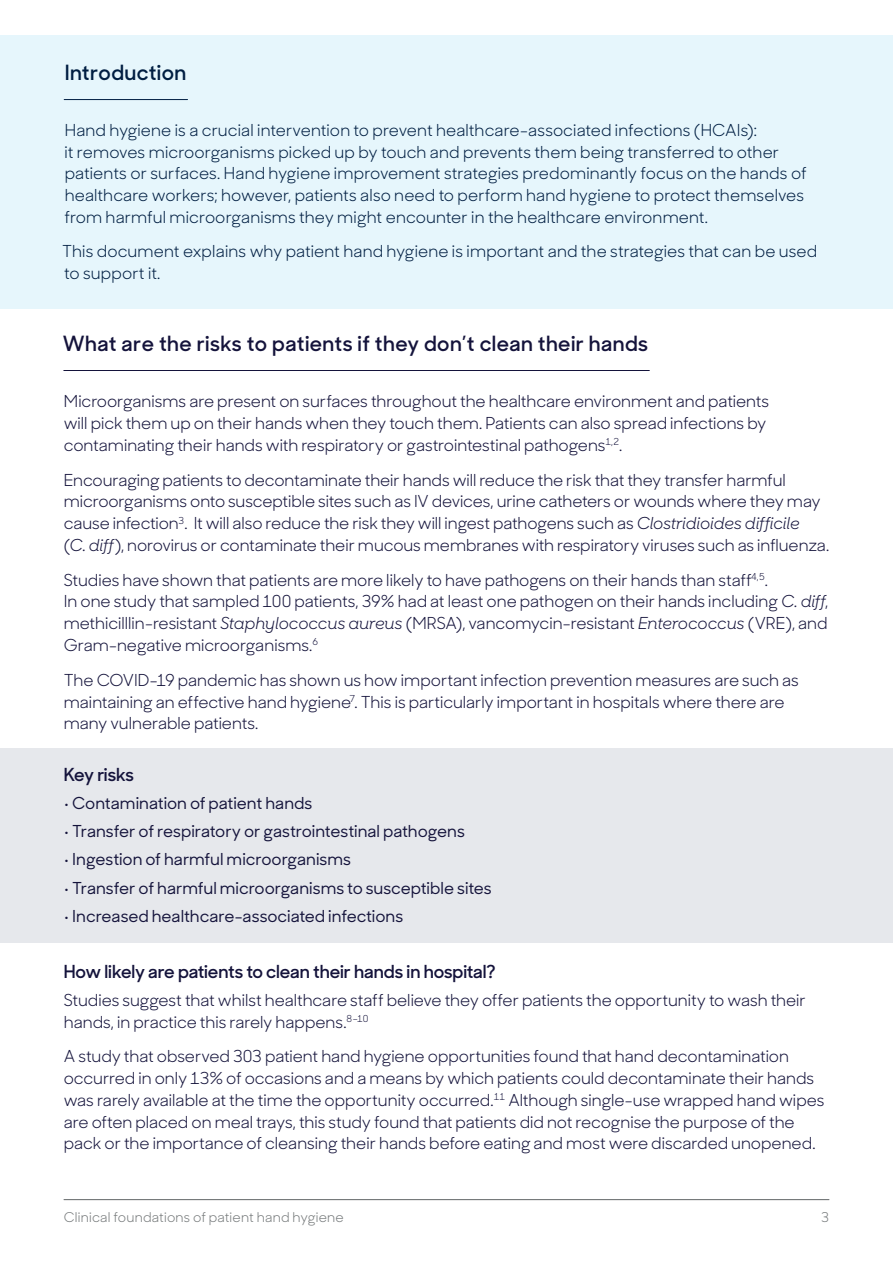
<style>
.page{position:relative;width:893px;height:1263px;background:#fff}
.page>*{position:absolute;margin:0;border:0;box-sizing:border-box;transform-origin:0 0}
.t1{font:600 21px "Sharp Sans Display No 1";letter-spacing:.02em;color:#14133b}
.t2{font:600 21px "Sharp Sans Display No 1";letter-spacing:.02em;color:#001e42}
.t3{font:600 18px "Sharp Sans Display No 1";letter-spacing:-.005em;color:#14133b}
.t4{font:16.5px/21.8px "Sharp Sans Display No 1";letter-spacing:-.005em;color:#14133b}
.t5{font:16.5px/21.8px "Sharp Sans Display No 1";letter-spacing:.005em;color:#001e42}
.t6{font:500 16.5px "Sharp Sans Display No 1";color:#14133b}
.t7{font:13.5px "Sharp Sans Display No 1";letter-spacing:.015em;color:#767a7b}
.s1{font-style:italic}
</style>
<div class="page">
<div style="left:0;top:748px;width:893px;height:194px;background:#e6e8ec"></div>
<div style="left:1px;top:35px;width:892px;height:274px;background:#e6f6fc"></div>
<hr style="left:64px;top:370px;width:585px;height:1px;background:#14133b">
<hr style="left:64px;top:1199px;width:765px;height:1px;background:#767a7b">
<hr style="left:64px;top:99px;width:124px;height:1px;background:#001e42">
<p class="t2" style="left:65px;top:56px;width:123px">Introduction</p>
<p class="t5" style="left:64px;top:118px;width:744px">Hand hygiene is a crucial intervention to prevent healthcare-associated infections (HCAIs):<br>it removes microorganisms picked up by touch and prevents them being transferred to other patients or surfaces. Hand hygiene improvement strategies predominantly focus on the hands of healthcare workers; however, patients also need to perform hand hygiene to protect themselves from harmful microorganisms they might encounter in the healthcare environment.</p>
<p class="t5" style="left:62px;top:239px;width:757px">This document explains why patient hand hygiene is important and the strategies that can be used to support it.</p>
<p class="t1" style="left:63px;top:327px;width:587px">What are the risks to patients if they don’t clean their hands</p>
<p class="t4" style="left:64px;top:389px;width:707px">Microorganisms are present on surfaces throughout the healthcare environment and patients will pick them up on their hands when they touch them. Patients can also spread infections by contaminating their hands with respiratory or gastrointestinal pathogens<sup>1,2</sup>.</p>
<p class="t4" style="left:64px;top:467px;width:767px">Encouraging patients to decontaminate their hands will reduce the risk that they transfer harmful microorganisms onto susceptible sites such as IV devices, urine catheters or wounds where they may cause infection<sup>3</sup>. It will also reduce the risk they will ingest pathogens such as <span class="s1">Clostridioides difficile<br></span>(<span class="s1">C. diff</span>), norovirus or contaminate their mucous membranes with respiratory viruses such as influenza.</p>
<p class="t4" style="left:64px;top:568px;width:766px">Studies have shown that patients are more likely to have pathogens on their hands than staff<sup>4,5</sup>.<br>In one study that sampled 100 patients, 39% had at least one pathogen on their hands including <span class="s1">C. diff</span>, methicilllin-resistant <span class="s1">Staphylococcus aureus</span> (MRSA), vancomycin-resistant <span class="s1">Enterococcus</span> (VRE), and Gram-negative microorganisms.<sup>6</sup></p>
<p class="t4" style="left:64px;top:668px;width:737px">The COVID-19 pandemic has shown us how important infection prevention measures are such as maintaining an effective hand hygiene<sup>7</sup>. This is particularly important in hospitals where there are many vulnerable patients.</p>
<p class="t3" style="left:64px;top:761px;width:72px">Key risks</p>
<p class="t6" style="left:64px;top:791px;width:250px">• Contamination of patient hands</p>
<p class="t6" style="left:64px;top:819px;width:403px">• Transfer of respiratory or gastrointestinal pathogens</p>
<p class="t6" style="left:64px;top:848px;width:289px">• Ingestion of harmful microorganisms</p>
<p class="t6" style="left:64px;top:876px;width:429px">• Transfer of harmful microorganisms to susceptible sites</p>
<p class="t6" style="left:64px;top:904px;width:341px">• Increased healthcare-associated infections</p>
<p class="t3" style="left:64px;top:957px;width:433px">How likely are patients to clean their hands in hospital?</p>
<p class="t4" style="left:64px;top:988px;width:744px">Studies suggest that whilst healthcare staff believe they offer patients the opportunity to wash their hands, in practice this rarely happens.<sup>8–10</sup></p>
<p class="t4" style="left:64px;top:1044px;width:762px">A study that observed 303 patient hand hygiene opportunities found that hand decontamination occurred in only 13% of occasions and a means by which patients could decontaminate their hands was rarely available at the time the opportunity occurred.<sup>11</sup> Although single-use wrapped hand wipes are often placed on meal trays, this study found that patients did not recognise the purpose of the pack or the importance of cleansing their hands before eating and most were discarded unopened.</p>
<p class="t7" style="left:64px;top:1207px;width:282px">Clinical foundations of patient hand hygiene</p>
<p class="t7" style="left:821px;top:1207px;width:9px">3</p>
</div>
